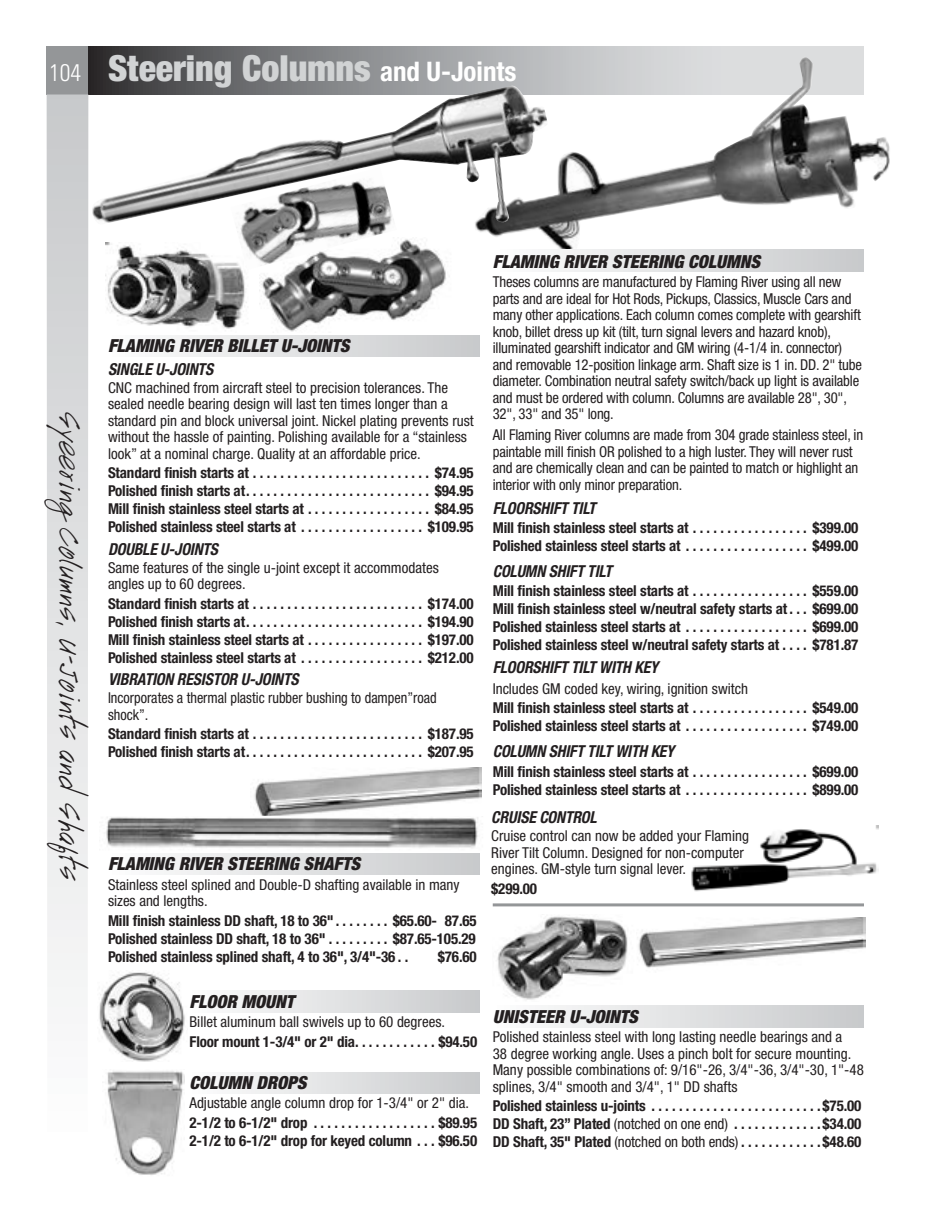
<style>
.page{position:relative;width:945px;height:1215px;background:#fff}
.page>*{position:absolute;margin:0;border:0;box-sizing:border-box;transform-origin:0 0}
.t1{font:900 condensed 36px "Helvetica Neue";color:#d1d3d4}
.t2{font:30px "Handwriting";color:#231f20}
.t3{font:italic 900 condensed 18px "Helvetica Neue";color:#231f20}
.t4{font:italic 700 condensed 16.5px "Helvetica Neue";letter-spacing:-.01em;color:#231f20;scale:.95 1}
.t5{font:700 condensed 15px/18px "Helvetica Neue";letter-spacing:-.01em;color:#231f20;text-align:justify}
.t6{font:condensed 15px/16.5px "Helvetica Neue";color:#231f20}
.t7{font:condensed 15px/16.5px "Helvetica Neue";color:#231f20;scale:.95 1}
.s1{font-family:"Univers";font-weight:300;font-size:24px;color:#fff}
.s2{font-weight:700;font-size:27px;color:#fff}
.s3{font-weight:400}
</style>
<div class="page">
<div style="left:47px;top:46px;width:41px;height:48px;background:#949698"></div>
<svg style="left:88px;top:46px;width:775px;height:48px;background:#858688"></svg>
<svg style="left:47px;top:94px;width:41px;height:893px;background:#dedfe0"></svg>
<img style="left:105px;top:242px;width:142px;height:87px">
<img style="left:259px;top:239px;width:187px;height:93px">
<img style="left:254px;top:768px;width:227px;height:48px">
<img style="left:638px;top:918px;width:228px;height:50px">
<img style="left:106px;top:817px;width:374px;height:40px">
<img style="left:474px;top:57px;width:416px;height:193px">
<img style="left:497px;top:916px;width:131px;height:84px">
<div style="left:105px;top:335px;width:374px;height:22px;background:linear-gradient(to right,#fdfefe,#c8cacb)"></div>
<div style="left:493px;top:250px;width:371px;height:21px;background:linear-gradient(to right,#fdfefe,#c8c9cb)"></div>
<div style="left:105px;top:853px;width:374px;height:22px;background:linear-gradient(to right,#fdfefe,#c8cacb)"></div>
<div style="left:186px;top:991px;width:293px;height:22px;background:linear-gradient(to right,#fdfefe,#c8c9cb)"></div>
<div style="left:186px;top:1072px;width:293px;height:22px;background:linear-gradient(to right,#fdfefe,#c8c9cb)"></div>
<div style="left:490px;top:1006px;width:374px;height:21px;background:linear-gradient(to right,#fdfefe,#c8c9cb)"></div>
<img style="left:691px;top:826px;width:188px;height:66px">
<img style="left:107px;top:1071px;width:77px;height:104px">
<img style="left:99px;top:972px;width:88px;height:90px">
<hr style="left:493px;top:903px;width:371px;height:3px;background:#949698">
<img style="left:91px;top:86px;width:457px;height:139px">
<img style="left:230px;top:167px;width:167px;height:103px">
<h1 class="t1" style="left:49px;top:46px;width:469px"><span class="s1">104</span> Steering Columns <span class="s2">and U-Joints</span></h1>
<h2 class="t2" style="left:87px;top:412px;width:470px;rotate:90deg">Syeering Columns, U-Joints and Shafts</h2>
<p class="t3" style="left:108px;top:335px;width:243px">FLAMING RIVER BILLET U-JOINTS</p>
<p class="t4" style="left:108px;top:359px;width:112px">SINGLE U-JOINTS</p>
<p class="t6" style="left:108px;top:379px;width:367px">CNC machined from aircraft steel to precision tolerances. The sealed needle bearing design will last ten times longer than a standard pin and block universal joint. Nickel plating prevents rust without the hassle of painting. Polishing available for a “stainless look” at a nominal charge. Quality at an affordable price.</p>
<p class="t5" style="left:108px;top:464px;width:367px">Standard finish starts at . . . . . . . . . . . . . . . . . . . . . . . . . . $74.95<br>Polished finish starts at . . . . . . . . . . . . . . . . . . . . . . . . . . . $94.95<br>Mill finish stainless steel starts at . . . . . . . . . . . . . . . . . . $84.95<br>Polished stainless steel starts at . . . . . . . . . . . . . . . . . . $109.95</p>
<p class="t4" style="left:108px;top:539px;width:117px">DOUBLE U-JOINTS</p>
<p class="t6" style="left:108px;top:559px;width:332px">Same features of the single u-joint except it accommodates angles up to 60 degrees.</p>
<p class="t5" style="left:108px;top:594px;width:367px">Standard finish starts at . . . . . . . . . . . . . . . . . . . . . . . . . $174.00<br>Polished finish starts at . . . . . . . . . . . . . . . . . . . . . . . . . . $194.90<br>Mill finish stainless steel starts at . . . . . . . . . . . . . . . . . $197.00<br>Polished stainless steel starts at . . . . . . . . . . . . . . . . . . $212.00</p>
<p class="t4" style="left:108px;top:670px;width:202px">VIBRATION RESISTOR U-JOINTS</p>
<p class="t7" style="left:108px;top:690px;width:348px">Incorporates a thermal plastic rubber bushing to dampen”road shock”.</p>
<p class="t5" style="left:108px;top:725px;width:367px">Standard finish starts at . . . . . . . . . . . . . . . . . . . . . . . . . $187.95<br>Polished finish starts at . . . . . . . . . . . . . . . . . . . . . . . . . . $207.95</p>
<p class="t3" style="left:108px;top:853px;width:254px">FLAMING RIVER STEERING SHAFTS</p>
<p class="t6" style="left:108px;top:876px;width:353px">Stainless steel splined and Double-D shafting available in many sizes and lengths.</p>
<p class="t5" style="left:108px;top:911px;width:370px">Mill finish stainless DD shaft, 18 to 36" . . . . . . . . $65.60- 87.65<br>Polished stainless DD shaft, 18 to 36" . . . . . . . . . $87.65-105.29<br>Polished stainless splined shaft, 4 to 36", 3/4"-36 . .</p>
<p class="t5" style="left:438px;top:947px;width:40px">$76.60</p>
<p class="t3" style="left:190px;top:990px;width:106px">FLOOR MOUNT</p>
<p class="t6" style="left:190px;top:1014px;width:257px">Billet aluminum ball swivels up to 60 degrees.</p>
<p class="t5" style="left:190px;top:1032px;width:289px">Floor mount 1-3/4" or 2" dia. . . . . . . . . . . . $94.50</p>
<p class="t3" style="left:190px;top:1071px;width:118px">COLUMN DROPS</p>
<p class="t6" style="left:190px;top:1095px;width:281px">Adjustable angle column drop for 1-3/4" or 2" dia.</p>
<p class="t5" style="left:190px;top:1113px;width:289px">2-1/2 to 6-1/2" drop . . . . . . . . . . . . . . . . . . $89.95<br>2-1/2 to 6-1/2" drop for keyed column . . . $96.50</p>
<p class="t3" style="left:493px;top:250px;width:269px">FLAMING RIVER STEERING COLUMNS</p>
<p class="t6" style="left:493px;top:274px;width:371px">Theses columns are manufactured by Flaming River using all new parts and are ideal for Hot Rods, Pickups, Classics, Muscle Cars and many other applications. Each column comes complete with gearshift knob, billet dress up kit (tilt, turn signal levers and hazard knob), illuminated gearshift indicator and GM wiring (4-1/4 in. connector) and removable 12-position linkage arm. Shaft size is 1 in. DD. 2" tube diameter. Combination neutral safety switch/back up light is available and must be ordered with column. Columns are available 28", 30", 32", 33" and 35" long.</p>
<p class="t6" style="left:493px;top:427px;width:372px">All Flaming River columns are made from 304 grade stainless steel, in paintable mill finish OR polished to a high luster. They will never rust and are chemically clean and can be painted to match or highlight an interior with only minor preparation.</p>
<p class="t4" style="left:493px;top:498px;width:110px">FLOORSHIFT TILT</p>
<p class="t5" style="left:493px;top:518px;width:367px">Mill finish stainless steel starts at . . . . . . . . . . . . . . . . . $399.00<br>Polished stainless steel starts at . . . . . . . . . . . . . . . . . . $499.00</p>
<p class="t4" style="left:493px;top:561px;width:127px">COLUMN SHIFT TILT</p>
<p class="t5" style="left:493px;top:582px;width:367px">Mill finish stainless steel starts at . . . . . . . . . . . . . . . . . $559.00<br>Mill finish stainless steel w/neutral safety starts at . . . $699.00<br>Polished stainless steel starts at . . . . . . . . . . . . . . . . . . $699.00<br>Polished stainless steel w/neutral safety starts at . . . . $781.87</p>
<p class="t4" style="left:493px;top:657px;width:176px">FLOORSHIFT TILT WITH KEY</p>
<p class="t6" style="left:493px;top:680px;width:257px">Includes GM coded key, wiring, ignition switch</p>
<p class="t5" style="left:493px;top:699px;width:367px">Mill finish stainless steel starts at . . . . . . . . . . . . . . . . . $549.00<br>Polished stainless steel starts at . . . . . . . . . . . . . . . . . . $749.00</p>
<p class="t4" style="left:493px;top:742px;width:193px">COLUMN SHIFT TILT WITH KEY</p>
<p class="t5" style="left:493px;top:762px;width:367px">Mill finish stainless steel starts at . . . . . . . . . . . . . . . . . $699.00<br>Polished stainless steel starts at . . . . . . . . . . . . . . . . . . $899.00</p>
<p class="t4" style="left:491px;top:807px;width:113px">CRUISE CONTROL</p>
<p class="t6" style="left:491px;top:828px;width:259px">Cruise control can now be added your Flaming<br>River Tilt Column. Designed for non-computer engines. GM-style turn signal lever.</p>
<p class="t5" style="left:491px;top:879px;width:47px">$299.00</p>
<p class="t3" style="left:493px;top:1005px;width:146px">UNISTEER U-JOINTS</p>
<p class="t6" style="left:493px;top:1029px;width:373px">Polished stainless steel with long lasting needle bearings and a<br>38 degree working angle. Uses a pinch bolt for secure mounting.<br>Many possible combinations of: 9/16"-26, 3/4"-36, 3/4"-30, 1"-48 splines, 3/4" smooth and 3/4", 1" DD shafts</p>
<p class="t5" style="left:493px;top:1097px;width:370px">Polished stainless u-joints . . . . . . . . . . . . . . . . . . . . . . . . $75.00<br>DD Shaft, 23” Plated <span class="s3">(notched on one end)</span> . . . . . . . . . . . . $34.00<br>DD Shaft, 35" Plated <span class="s3">(notched on both ends)</span> . . . . . . . . . . . $48.60</p>
</div>
